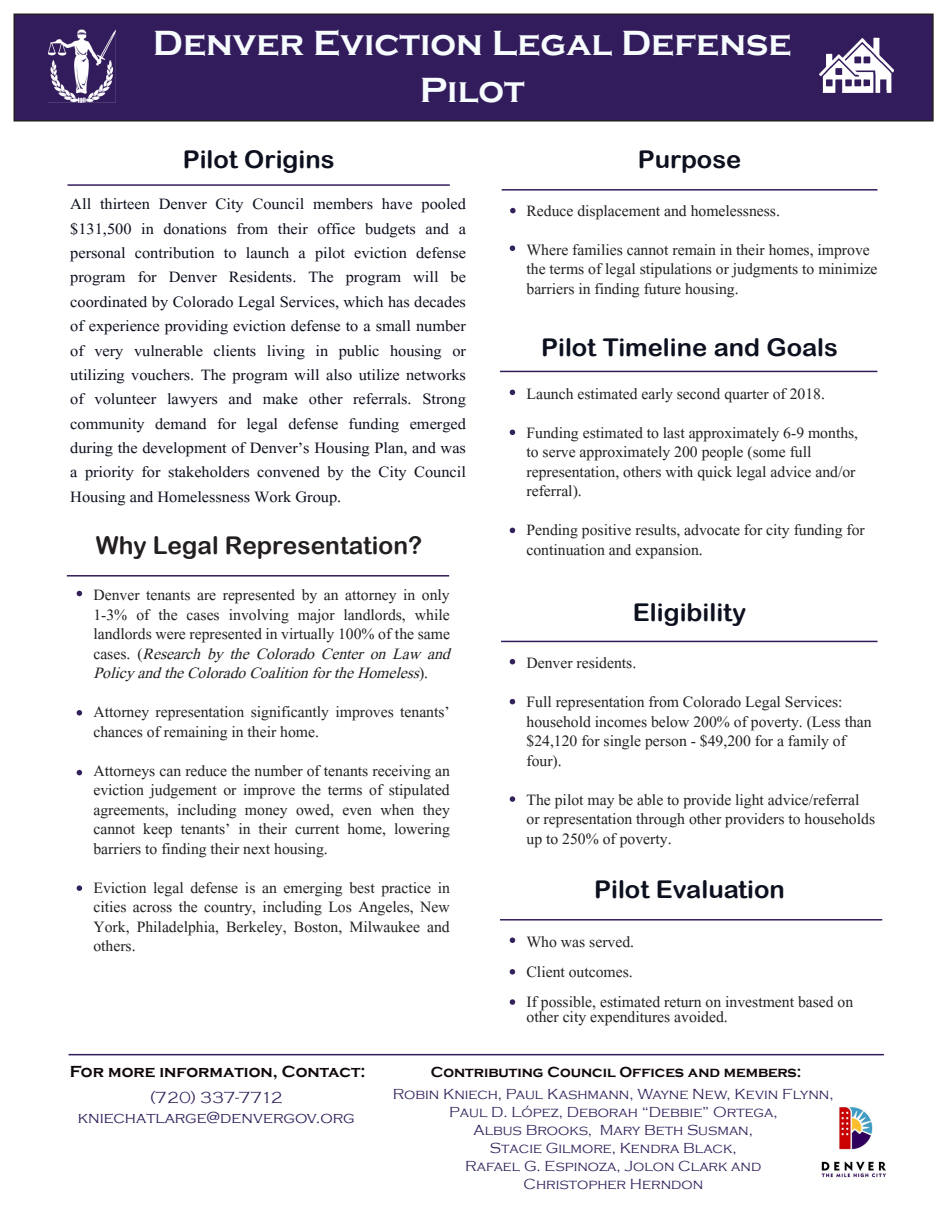
<style>
.page{position:relative;width:945px;height:1215px;background:#fff}
.page>*{position:absolute;margin:0;border:0;box-sizing:border-box;transform-origin:0 0}
.t1{font:700 36px/46.5px "Copperplate Gothic";color:#f7fcfe;text-align:center}
.t2{font:24.45px "Arial Rounded MT Bold";color:#0d111f;scale:1.04 1}
.t3{font:24.45px "Arial Rounded MT Bold";color:#231f20}
.t4{font:19.5px/19.5px "Aparajita";color:#231f20}
.t5{font:19.5px/24.5px "Aparajita";color:#0d111f;text-align:justify;scale:1.04 1}
.t6{font:300 16.5px/19.8px "Copperplate Gothic";color:#33215b;text-align:center}
.t7{font:700 16.5px "Copperplate Gothic";color:#0f0708}
.t8{font:300 15px/18px "Copperplate Gothic";color:#33215b;text-align:center}
.t9{font:700 15px "Copperplate Gothic";color:#0f0708}
.s1{font-style:italic}
</style>
<div class="page">
<div style="left:14px;top:14px;width:919px;height:107px;background:#331c5b"></div>
<div style="left:14px;top:14px;width:920px;height:108px;border:2px solid #231f20"></div>
<img style="left:821px;top:1107px;width:65px;height:71px">
<hr style="left:69px;top:1054px;width:815px;height:1px;background:#331c5b">
<hr style="left:68px;top:184px;width:382px;height:2px;background:#331c5b">
<hr style="left:67px;top:575px;width:382px;height:2px;background:#331c5b">
<hr style="left:502px;top:189px;width:376px;height:2px;background:#331c5b">
<hr style="left:500px;top:371px;width:377px;height:1px;background:#331c5b">
<hr style="left:501px;top:641px;width:377px;height:1px;background:#331c5b">
<hr style="left:500px;top:919px;width:382px;height:2px;background:#331c5b">
<img style="left:48px;top:29px;width:67px;height:73px">
<img style="left:819px;top:37px;width:75px;height:56px">
<svg style="left:510px;top:208px;width:6px;height:5px"></svg>
<svg style="left:510px;top:245px;width:5px;height:6px"></svg>
<svg style="left:510px;top:390px;width:5px;height:5px"></svg>
<svg style="left:510px;top:430px;width:5px;height:5px"></svg>
<svg style="left:510px;top:528px;width:5px;height:5px"></svg>
<svg style="left:510px;top:659px;width:5px;height:5px"></svg>
<svg style="left:510px;top:699px;width:5px;height:5px"></svg>
<svg style="left:510px;top:796px;width:5px;height:6px"></svg>
<svg style="left:510px;top:937px;width:5px;height:6px"></svg>
<svg style="left:510px;top:969px;width:5px;height:6px"></svg>
<svg style="left:510px;top:999px;width:5px;height:6px"></svg>
<svg style="left:77px;top:591px;width:5px;height:5px"></svg>
<svg style="left:77px;top:710px;width:5px;height:6px"></svg>
<svg style="left:77px;top:770px;width:5px;height:5px"></svg>
<svg style="left:77px;top:885px;width:5px;height:6px"></svg>
<h1 class="t1" style="left:153px;top:20px;width:640px">Denver Eviction Legal Defense<br>Pilot</h1>
<p class="t2" style="left:183px;top:145px;width:148px">Pilot Origins</p>
<p class="t2" style="left:638px;top:145px;width:101px">Purpose</p>
<p class="t5" style="left:70px;top:194px;width:382px">All thirteen Denver City Council members have pooled $131,500 in donations from their office budgets and a personal contribution to launch a pilot eviction defense program for Denver Residents. The program will be coordinated by Colorado Legal Services, which has decades of experience providing eviction defense to a small number of very vulnerable clients living in public housing or utilizing vouchers. The program will also utilize networks of volunteer lawyers and make other referrals. Strong community demand for legal defense funding emerged during the development of Denver’s Housing Plan, and was a priority for stakeholders convened by the City Council Housing and Homelessness Work Group.</p>
<p class="t3" style="left:96px;top:531px;width:328px">Why Legal Representation?</p>
<p class="t4" style="left:93px;top:587px;width:364px">Denver tenants are represented by an attorney in only 1-3% of the cases involving major landlords, while landlords were represented in virtually 100% of the same c a s e s . ( <span class="s1">ResearchbytheColoradoCenteronLawand PolicyandtheColoradoCoalitionfortheHomeless</span>) .</p>
<p class="t4" style="left:93px;top:704px;width:358px">Attorney representation significantly improves tenants’ chances of remaining in their home.</p>
<p class="t4" style="left:93px;top:763px;width:358px;text-align:justify">Attorneys can reduce the number of tenants receiving an eviction judgement or improve the terms of stipulated agreements, including money owed, even when they cannot keep tenants’ in their current home, lowering barriers to finding their next housing.</p>
<p class="t4" style="left:93px;top:880px;width:358px;text-align:justify">Eviction legal defense is an emerging best practice in cities across the country, including Los Angeles, New York, Philadelphia, Berkeley, Boston, Milwaukee and others.</p>
<p class="t4" style="left:526px;top:193px;width:345px;line-height:39px">Reduce displacement and homelessness.<br>Where families cannot remain in their homes, improve</p>
<p class="t4" style="left:526px;top:261px;width:353px">the terms of legal stipulations or judgments to minimize barriers in finding future housing.</p>
<p class="t2" style="left:541px;top:333px;width:287px">Pilot Timeline and Goals</p>
<p class="t4" style="left:526px;top:376px;width:333px;line-height:39px">Launch estimated early second quarter of 2018.<br>Funding estimated to last approximately 6-9 months,</p>
<p class="t4" style="left:526px;top:444px;width:330px">to serve approximately 200 people (some full representation, others with quick legal advice and/or referral).</p>
<p class="t4" style="left:526px;top:522px;width:340px">Pending positive results, advocate for city funding for continuation and expansion.</p>
<p class="t2" style="left:633px;top:598px;width:110px">Eligibility</p>
<p class="t4" style="left:526px;top:645px;width:317px;line-height:39px">Denver residents.<br>Full representation from Colorado Legal Services:</p>
<p class="t4" style="left:526px;top:714px;width:347px">household incomes below 200% of poverty. (Less than $24,120 for single person - $49,200 for a family of four).</p>
<p class="t4" style="left:526px;top:792px;width:350px">The pilot may be able to provide light advice/referral or representation through other providers to households up to 250% of poverty.</p>
<p class="t2" style="left:594px;top:875px;width:185px">Pilot Evaluation</p>
<p class="t4" style="left:526px;top:929px;width:328px;line-height:30px">Who was served.<br>Client outcomes.<br>If possible, estimated return on investment based on</p>
<p class="t4" style="left:526px;top:1009px;width:203px">other city expenditures avoided.</p>
<p class="t7" style="left:70px;top:1063px;width:297px">For more information, Contact:</p>
<p class="t9" style="left:431px;top:1064px;width:372px">Contributing Council Offices and members:</p>
<p class="t8" style="left:393px;top:1085px;width:442px">Robin Kniech, Paul Kashmann, Wayne New, Kevin Flynn, Paul D. López, Deborah “Debbie” Ortega,<br>Albus Brooks, Mary Beth Susman,<br>Stacie Gilmore, Kendra Black,<br>Rafael G. Espinoza, Jolon Clark and<br>Christopher Herndon</p>
<p class="t6" style="left:78px;top:1088px;width:278px">(720) 337-7712 kniechatlarge@denvergov.org</p>
</div>
